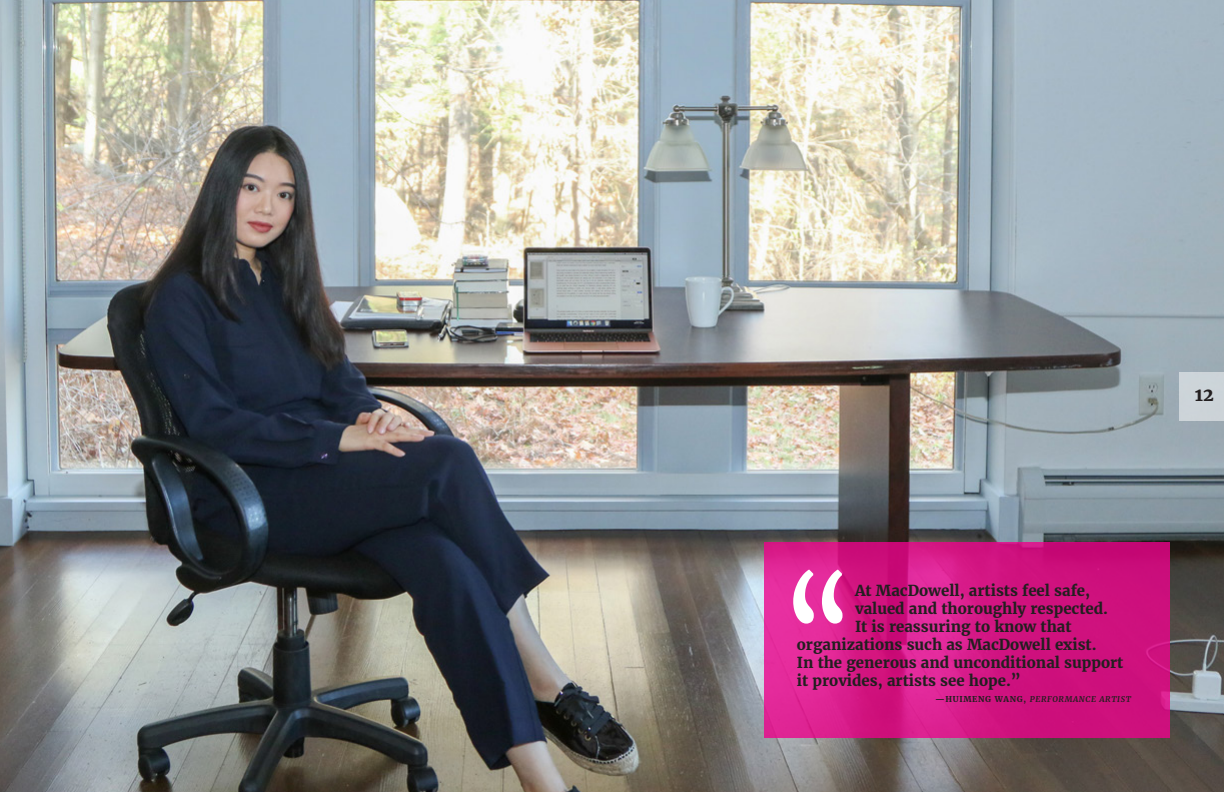
<style>
.page{position:relative;width:1224px;height:792px;background:#fff}
.page>*{position:absolute;margin:0;border:0;box-sizing:border-box;transform-origin:0 0}
.t1{font:131.8px "Merriweather";color:#fff}
.t2{font:700 18px "Merriweather";color:#231f20}
.t3{font:700 15px "Merriweather";color:#231f20}
.t4{font:italic 700 8px "Merriweather";letter-spacing:.08em;color:#231f20}
.s1{font-style:normal}
</style>
<div class="page">
<img style="left:0;top:0;width:1224px;height:792px">
<div style="left:1179px;top:372px;width:45px;height:48px;background:#ccd4d9"></div>
<svg style="left:765px;top:542px;width:405px;height:196px;background:#d41886"></svg>
<p class="t2" style="left:1195px;top:382px;width:21px">12</p>
<p class="t1" style="left:779px;top:551px;width:80px">‘‘</p>
<p class="t3" style="left:855px;top:580px;width:237px">At MacDowell, artists feel safe,</p>
<p class="t3" style="left:855px;top:598px;width:255px">valued and thoroughly respected.</p>
<p class="t3" style="left:855px;top:616px;width:218px">It is reassuring to know that</p>
<p class="t3" style="left:797px;top:634px;width:301px">organizations such as MacDowell exist.</p>
<p class="t3" style="left:797px;top:652px;width:328px">In the generous and unconditional support</p>
<p class="t3" style="left:797px;top:670px;width:226px">it provides, artists see hope.”</p>
<p class="t4" style="left:935px;top:694px;width:198px"><span class="s1">—HUIMENG WANG,</span> PERFORMANCE ARTIST</p>
</div>
